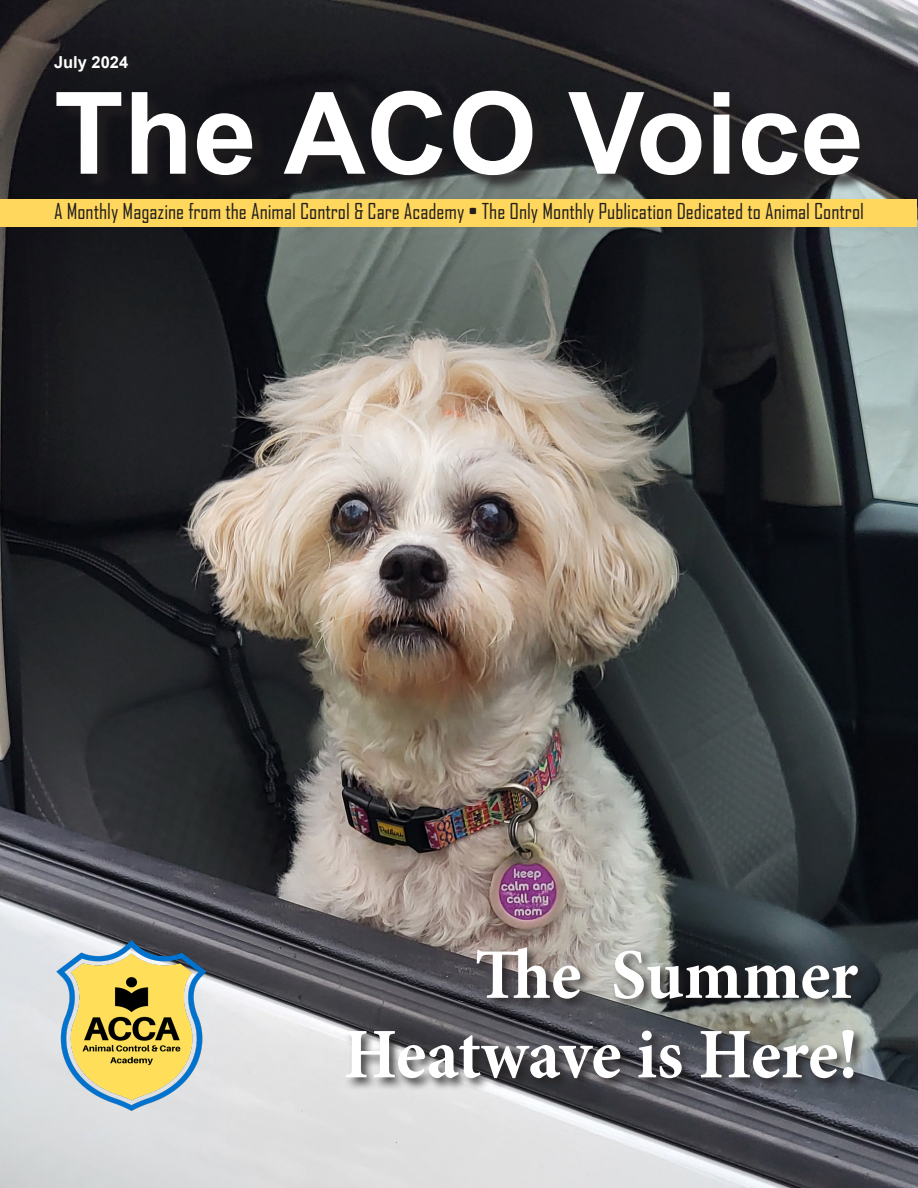
<style>
.page{position:relative;width:918px;height:1188px;background:#fff}
.page>*{position:absolute;margin:0;border:0;box-sizing:border-box;transform-origin:0 0}
.t1{font:700 114px "Arial";color:#fff}
.t2{font:700 71.25px "Minion Pro";letter-spacing:-.005em;color:#fff}
.t3{font:21px "Agency FB";color:#231f20}
.t4{font:700 16.5px "Arial";color:#fff}
</style>
<div class="page">
<img style="left:0;top:0;width:917px;height:1188px">
<div style="left:52px;top:53px;width:89px;height:30px;background:#17181c"></div>
<div style="left:58px;top:92px;width:819px;height:101px;background:#231f20;opacity:.75"></div>
<img style="left:54px;top:915px;width:155px;height:201px">
<div style="left:343px;top:944px;width:527px;height:148px;background:#231f20;opacity:.85"></div>
<div style="left:1px;top:199px;width:916px;height:28px;background:#fed75c"></div>
<p class="t4" style="left:54px;top:50px;width:76px">July 2024</p>
<p class="t1" style="left:54px;top:53px;width:812px">The ACO Voice</p>
<p class="t3" style="left:54px;top:198px;width:811px">A Monthly Magazine from the Animal Control &amp; Care Academy • The Only Monthly Publication Dedicated to Animal Control</p>
<p class="t2" style="left:475px;top:925px;width:385px">The Summer</p>
<p class="t2" style="left:343px;top:1004px;width:516px">Heatwave is Here!</p>
</div>
